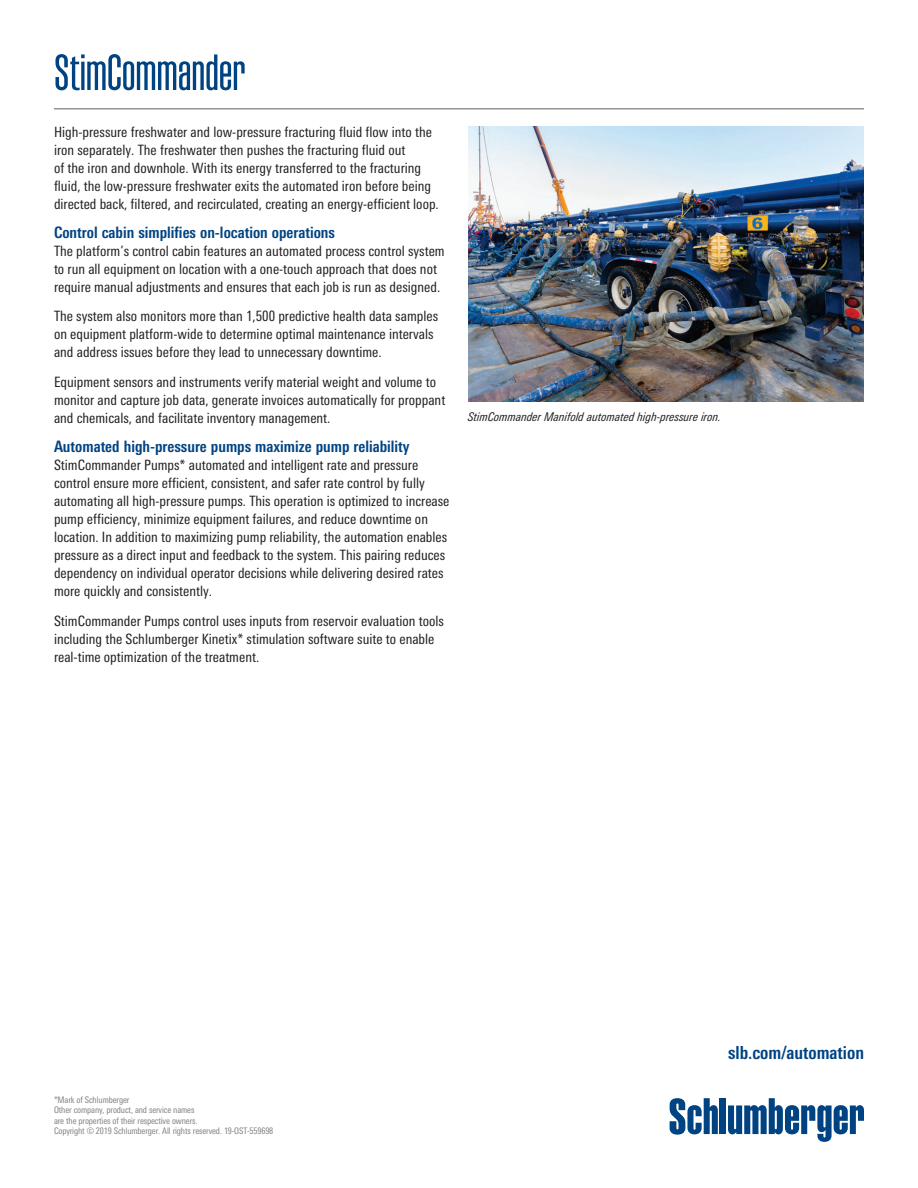
<style>
.page{position:relative;width:918px;height:1188px;background:#fff}
.page>*{position:absolute;margin:0;border:0;box-sizing:border-box;transform-origin:0 0}
.Head-2nd_Page{font:300 49.95px "Schlumberger Con";letter-spacing:-.035em;color:#004382}
.URL{font:700 condensed 18px "Univers Next Pro";color:#004382}
.Body_Head{font:700 condensed 15.75px "Univers Next Pro";color:#004382}
.Body_Text{font:condensed 14.25px/18px "Univers Next Pro";color:#231f20}
.t1{font:italic condensed 12px "Univers Next Pro";color:#231f20}
.Boilerplate__docket{font:condensed 9px/10.5px "Univers Next Pro";letter-spacing:-.015em;color:#808285}
</style>
<div class="page">
<div style="left:720px;top:1098px;width:6px;height:36px;background:#004382"></div>
<svg style="left:728px;top:1098px;width:136px;height:44px"></svg>
<svg style="left:670px;top:1098px;width:48px;height:37px"></svg>
<hr style="left:54px;top:108px;width:810px;height:2px;background:#939598">
<img style="left:468px;top:126px;width:396px;height:276px">
<p class="Head-2nd_Page" style="left:54px;top:48px;width:194px">StimCommander</p>
<p class="Body_Text" style="left:54px;top:123px;width:386px">High-pressure freshwater and low-pressure fracturing fluid flow into the iron separately. The freshwater then pushes the fracturing fluid out<br>of the iron and downhole. With its energy transferred to the fracturing fluid, the low-pressure freshwater exits the automated iron before being directed back, filtered, and recirculated, creating an energy-efficient loop.</p>
<p class="Body_Head" style="left:54px;top:223px;width:283px">Control cabin simplifies on-location operations</p>
<p class="Body_Text" style="left:54px;top:242px;width:392px">The platform’s control cabin features an automated process control system to run all equipment on location with a one-touch approach that does not require manual adjustments and ensures that each job is run as designed.</p>
<p class="Body_Text" style="left:54px;top:307px;width:386px">The system also monitors more than 1,500 predictive health data samples on equipment platform-wide to determine optimal maintenance intervals and address issues before they lead to unnecessary downtime.</p>
<p class="Body_Text" style="left:54px;top:373px;width:393px">Equipment sensors and instruments verify material weight and volume to monitor and capture job data, generate invoices automatically for proppant and chemicals, and facilitate inventory management.</p>
<p class="Body_Head" style="left:54px;top:437px;width:357px">Automated high-pressure pumps maximize pump reliability</p>
<p class="Body_Text" style="left:54px;top:456px;width:397px">StimCommander Pumps* automated and intelligent rate and pressure control ensure more efficient, consistent, and safer rate control by fully automating all high-pressure pumps. This operation is optimized to increase pump efficiency, minimize equipment failures, and reduce downtime on location. In addition to maximizing pump reliability, the automation enables pressure as a direct input and feedback to the system. This pairing reduces dependency on individual operator decisions while delivering desired rates more quickly and consistently.</p>
<p class="Body_Text" style="left:54px;top:612px;width:391px">StimCommander Pumps control uses inputs from reservoir evaluation tools including the Schlumberger Kinetix* stimulation software suite to enable real-time optimization of the treatment.</p>
<p class="t1" style="left:468px;top:410px;width:255px">StimCommander Manifold automated high-pressure iron.</p>
<p class="Boilerplate__docket" style="left:54px;top:1094px;width:77px">*Mark of Schlumberger</p>
<p class="Boilerplate__docket" style="left:54px;top:1105px;width:145px">Other company, product, and service names are the properties of their respective owners.</p>
<p class="Boilerplate__docket" style="left:54px;top:1126px;width:221px">Copyright © 2019 Schlumberger. All rights reserved. 19-OST-559698</p>
<p class="URL" style="left:728px;top:1042px;width:137px">slb.com/automation</p>
</div>
